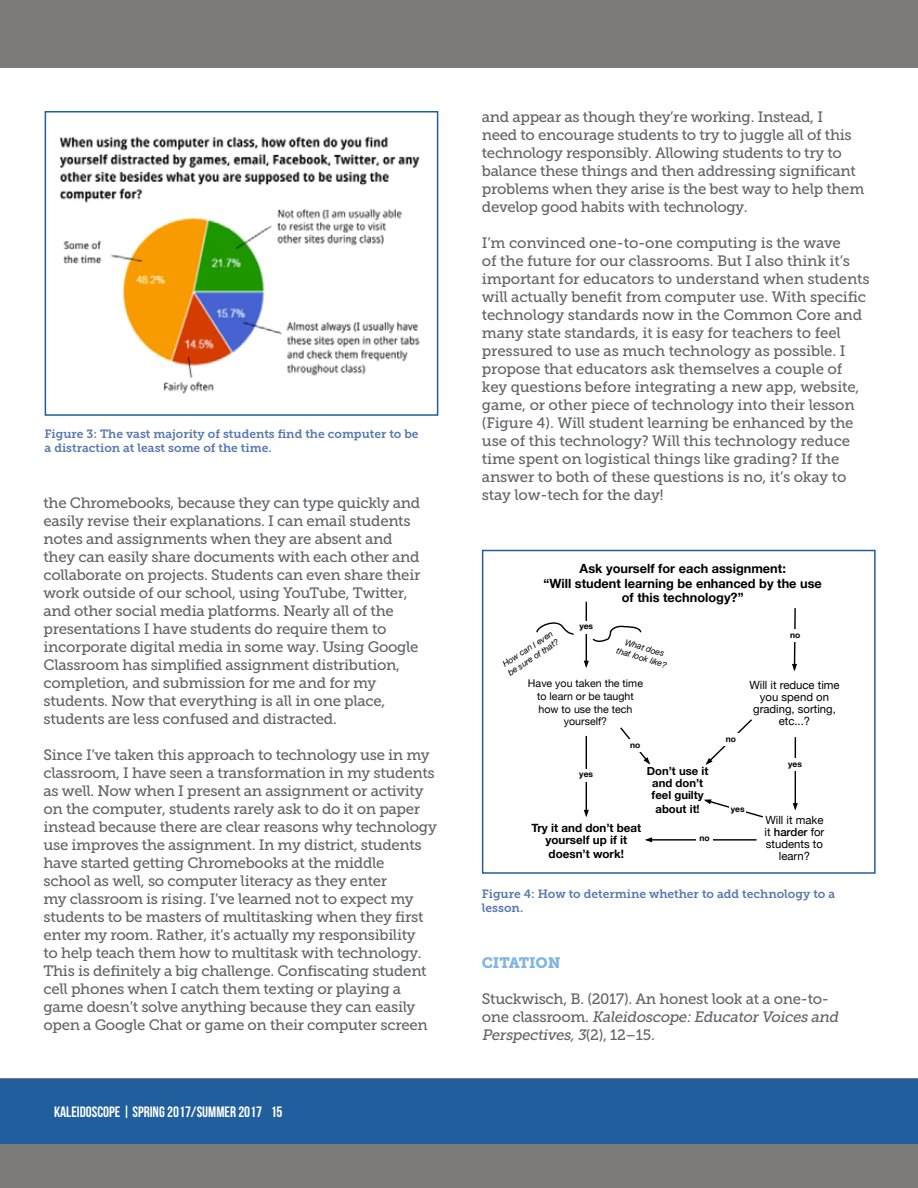
<style>
.page{position:relative;width:918px;height:1188px;background:#fff}
.page>*{position:absolute;margin:0;border:0;box-sizing:border-box;transform-origin:0 0}
.t1{font:15px/18px "Museo Slab 500";letter-spacing:-.02em;color:#636466}
.t2{font:15px "Bebas Neue";color:#fff}
.t3{font:15px "Museo Slab 900";letter-spacing:-.01em;color:#81b6e3}
.t4{font:700 12.75px/14.9px "Helvetica Neue";color:#000;text-align:center}
.t5{font:12px/14.4px "Museo Slab 700";color:#5879b0}
.t6{font:700 11.55px/12px "Helvetica Neue";color:#000;text-align:center}
.t7{font:11.4px/12px "Helvetica Neue";color:#000;text-align:center}
.t8{font:700 11.4px/12px "Helvetica Neue";color:#000;text-align:center}
.t9{font:10.65px/12.8px "Helvetica Neue";color:#000;text-align:center}
.t10{font:italic 8.55px/10.2px "Helvetica Neue";color:#000}
.t11{font:700 8.55px "Helvetica Neue";color:#000}
.s1{font-weight:500}
.s2{font-style:italic}
</style>
<div class="page">
<div style="left:0;top:1078px;width:918px;height:110px;background:#7c7b7a"></div>
<div style="left:0;top:1079px;width:918px;height:65px;background:#215e9e"></div>
<div style="left:0;top:0;width:918px;height:68px;background:#7c7b7a"></div>
<img style="left:59px;top:136px;width:361px;height:258px">
<div style="left:45px;top:111px;width:393px;height:305px;border:2px solid #215e9e"></div>
<div style="left:482px;top:550px;width:394px;height:324px;border:2px solid #215e9e"></div>
<hr style="left:586px;top:602px;width:1px;height:64px;background:#000">
<svg style="left:584px;top:661px;width:5px;height:7px"></svg>
<svg style="left:536px;top:622px;width:38px;height:13px"></svg>
<svg style="left:592px;top:625px;width:50px;height:17px"></svg>
<div style="left:578px;top:621px;width:16px;height:12px;background:#fff"></div>
<svg style="left:620px;top:727px;width:30px;height:38px"></svg>
<hr style="left:586px;top:736px;width:1px;height:79px;background:#000">
<svg style="left:583px;top:810px;width:6px;height:7px"></svg>
<div style="left:578px;top:769px;width:16px;height:12px;background:#fff"></div>
<div style="left:627px;top:740px;width:16px;height:12px;background:#fff"></div>
<hr style="left:647px;top:839px;width:110px;height:2px;background:#000">
<svg style="left:645px;top:837px;width:7px;height:5px"></svg>
<div style="left:696px;top:833px;width:17px;height:13px;background:#fff"></div>
<svg style="left:704px;top:799px;width:59px;height:19px"></svg>
<div style="left:730px;top:804px;width:16px;height:12px;background:#fff"></div>
<svg style="left:705px;top:719px;width:47px;height:46px"></svg>
<div style="left:723px;top:734px;width:16px;height:12px;background:#fff"></div>
<hr style="left:795px;top:737px;width:1px;height:72px;background:#000">
<svg style="left:792px;top:803px;width:6px;height:7px"></svg>
<div style="left:787px;top:759px;width:16px;height:12px;background:#fff"></div>
<svg style="left:792px;top:608px;width:5px;height:63px"></svg>
<div style="left:787px;top:630px;width:16px;height:12px;background:#fff"></div>
<p class="t5" style="left:45px;top:426px;width:376px">Figure 3: The vast majority of students find the computer to be a distraction at least some of the time.</p>
<p class="t1" style="left:44px;top:494px;width:378px">the Chromebooks, because they can type quickly and easily revise their explanations. I can email students notes and assignments when they are absent and they can easily share documents with each other and collaborate on projects. Students can even share their work outside of our school, using YouTube, Twitter, and other social media platforms. Nearly all of the presentations I have students do require them to incorporate digital media in some way. Using Google Classroom has simplified assignment distribution, completion, and submission for me and for my students. Now that everything is all in one place, students are less confused and distracted.</p>
<p class="t1" style="left:44px;top:746px;width:395px">Since I’ve taken this approach to technology use in my classroom, I have seen a transformation in my students as well. Now when I present an assignment or activity on the computer, students rarely ask to do it on paper instead because there are clear reasons why technology use improves the assignment. In my district, students have started getting Chromebooks at the middle<br>school as well, so computer literacy as they enter<br>my classroom is rising. I’ve learned not to expect my students to be masters of multitasking when they first enter my room. Rather, it’s actually my responsibility<br>to help teach them how to multitask with technology.<br>This is definitely a big challenge. Confiscating student cell phones when I catch them texting or playing a game doesn’t solve anything because they can easily open a Google Chat or game on their computer screen</p>
<p class="t2" style="left:54px;top:1104px;width:230px">KALEIDOSCOPE | SPRING 2017/SUMMER 2017 15</p>
<p class="t1" style="left:482px;top:108px;width:384px">and appear as though they’re working. Instead, I<br>need to encourage students to try to juggle all of this technology responsibly. Allowing students to try to balance these things and then addressing significant problems when they arise is the best way to help them develop good habits with technology.</p>
<p class="t1" style="left:482px;top:234px;width:389px">I’m convinced one-to-one computing is the wave<br>of the future for our classrooms. But I also think it’s important for educators to understand when students will actually benefit from computer use. With specific technology standards now in the Common Core and many state standards, it is easy for teachers to feel pressured to use as much technology as possible. I propose that educators ask themselves a couple of key questions before integrating a new app, website, game, or other piece of technology into their lesson (Figure 4). Will student learning be enhanced by the use of this technology? Will this technology reduce time spent on logistical things like grading? If the answer to both of these questions is no, it’s okay to stay low-tech for the day!</p>
<p class="t4" style="left:544px;top:561px;width:280px">Ask yourself for each assignment:<br>“Will student learning be enhanced by the use of this technology?”</p>
<p class="t11" style="left:579px;top:620px;width:15px">yes</p>
<p class="t10" style="left:500px;top:661px;width:61px;rotate:-33deg">How can I even be sure of that?</p>
<p class="t10" style="left:621px;top:636px;width:54px;text-align:center;rotate:17deg">What does that look like?</p>
<p class="t9" style="left:528px;top:678px;width:117px">Have you taken the time to learn or be taught how to use the tech yourself?</p>
<p class="t11" style="left:790px;top:628px;width:12px">no</p>
<p class="t7" style="left:749px;top:679px;width:92px">Will it reduce time you spend on grading, sorting, etc...?</p>
<p class="t11" style="left:579px;top:768px;width:15px">yes</p>
<p class="t11" style="left:630px;top:738px;width:12px">no</p>
<p class="t8" style="left:647px;top:765px;width:63px">Don’t use it and don’t feel guilty</p>
<p class="t8" style="left:656px;top:803px;width:46px">about it!</p>
<p class="t6" style="left:531px;top:822px;width:111px">Try it and don’t beat yourself up if it</p>
<p class="t6" style="left:549px;top:848px;width:77px">doesn’t work!</p>
<p class="t11" style="left:699px;top:832px;width:12px">no</p>
<p class="t11" style="left:726px;top:732px;width:12px">no</p>
<p class="t11" style="left:731px;top:803px;width:15px">yes</p>
<p class="t11" style="left:788px;top:757px;width:15px">yes</p>
<p class="t7" style="left:765px;top:815px;width:61px">Will it make it <span class="s1">harder</span> for students to learn?</p>
<p class="t5" style="left:482px;top:887px;width:355px">Figure 4: How to determine whether to add technology to a lesson.</p>
<p class="t3" style="left:482px;top:954px;width:80px">CITATION</p>
<p class="t1" style="left:482px;top:990px;width:361px">Stuckwisch, B. (2017). An honest look at a one-to&shy;o n e c l a s s r o o m . <span class="s2">Kaleidoscope:EducatorVoices and<br>Perspectives,3</span>( 2 ) , 1 2 – 1 5 .</p>
</div>
